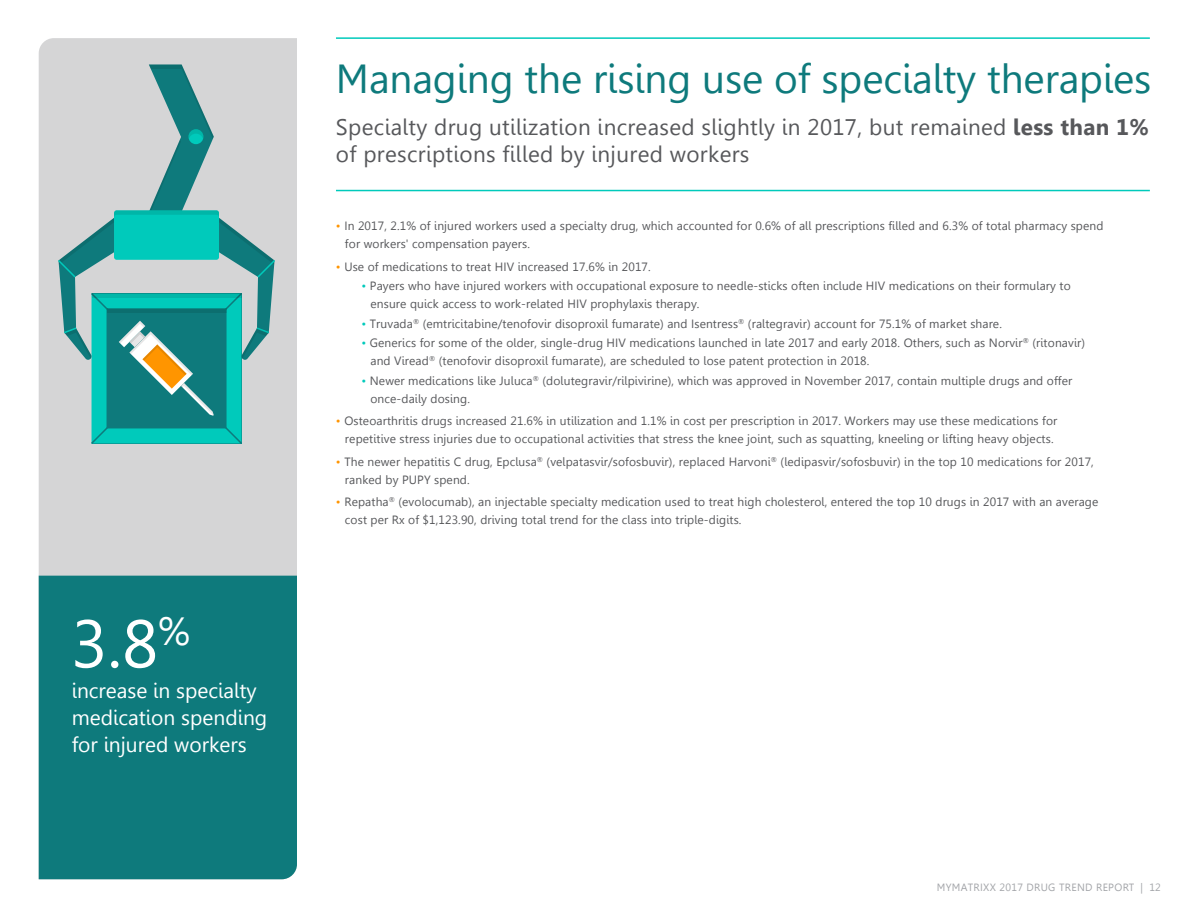
<style>
.page{position:relative;width:1188px;height:918px;background:#fff}
.page>*{position:absolute;margin:0;border:0;box-sizing:border-box;transform-origin:0 0}
.t1{font:67.35px "Gisha";color:#fff}
.t2{font:40.5px "Gisha";color:#0e7a7c}
.t3{font:22.5px/27px "Gisha";letter-spacing:.015em;color:#57585b}
.t4{font:21px/27px "Gisha";color:#fff}
.t5{font:12px/18px "Gisha";letter-spacing:.01em;color:#57585b}
.t6{font:10.5px "Gisha";letter-spacing:.03em;color:#a3a5a9}
.s1{font-weight:700}
.s2{color:#ff9500}
.s3{color:#00cabb}
</style>
<div class="page">
<div style="left:39px;top:38px;width:258px;height:538px;background:#d5d5d6"></div>
<div style="left:39px;top:576px;width:258px;height:303px;background:#0e7a7c"></div>
<hr style="left:336px;top:190px;width:814px;height:1px;background:#00cabb">
<hr style="left:336px;top:37px;width:814px;height:2px;background:#00cabb">
<svg style="left:56px;top:64px;width:221px;height:382px;background:#7fbab7"></svg>
<h1 class="t1" style="left:71px;top:605px;width:121px">3.8<sup>%</sup></h1>
<h3 class="t4" style="left:72px;top:677px;width:197px">increase in specialty medication spending for injured workers</h3>
<h2 class="t2" style="left:336px;top:55px;width:817px">Managing the rising use of specialty therapies</h2>
<h3 class="t3" style="left:336px;top:113px;width:815px">Specialty drug utilization increased slightly in 2017, but remained <span class="s1">less than 1% </span>of prescriptions filled by injured workers</h3>
<p class="t5" style="left:345px;top:217px;width:760px;text-indent:-9px"><span class="s2">•</span> In 2017, 2.1% of injured workers used a specialty drug, which accounted for 0.6% of all prescriptions filled and 6.3% of total pharmacy spend for workers' compensation payers.</p>
<p class="t5" style="left:336px;top:258px;width:316px"><span class="s2">•</span> Use of medications to treat HIV increased 17.6% in 2017.</p>
<p class="t5" style="left:370px;top:277px;width:702px;text-indent:-9px"><span class="s3">•</span> Payers who have injured workers with occupational exposure to needle-sticks often include HIV medications on their formulary to ensure quick access to work-related HIV prophylaxis therapy.</p>
<p class="t5" style="left:361px;top:315px;width:642px"><span class="s3">•</span> Truvada<sup>®</sup> (emtricitabine/tenofovir disoproxil fumarate) and Isentress<sup>®</sup> (raltegravir) account for 75.1% of market share.</p>
<p class="t5" style="left:370px;top:334px;width:716px;text-indent:-9px"><span class="s3">•</span> Generics for some of the older, single-drug HIV medications launched in late 2017 and early 2018. Others, such as Norvir<sup>®</sup> (ritonavir) and Viread<sup>®</sup> (tenofovir disoproxil fumarate), are scheduled to lose patent protection in 2018.</p>
<p class="t5" style="left:370px;top:372px;width:703px;text-indent:-9px"><span class="s3">•</span> Newer medications like Juluca<sup>®</sup> (dolutegravir/rilpivirine), which was approved in November 2017, contain multiple drugs and offer once-daily dosing.</p>
<p class="t5" style="left:336px;top:412px;width:723px;text-align:center"><span class="s2">•</span> Osteoarthritis drugs increased 21.6% in utilization and 1.1% in cost per prescription in 2017. Workers may use these medications for repetitive stress injuries due to occupational activities that stress the knee joint, such as squatting, kneeling or lifting heavy objects.</p>
<p class="t5" style="left:345px;top:453px;width:750px;text-indent:-9px"><span class="s2">•</span> The newer hepatitis C drug, Epclusa<sup>®</sup> (velpatasvir/sofosbuvir), replaced Harvoni<sup>®</sup> (ledipasvir/sofosbuvir) in the top 10 medications for 2017, ranked by PUPY spend.</p>
<p class="t5" style="left:345px;top:493px;width:755px;text-indent:-9px"><span class="s2">•</span> Repatha<sup>®</sup> (evolocumab), an injectable specialty medication used to treat high cholesterol, entered the top 10 drugs in 2017 with an average cost per Rx of $1,123.90, driving total trend for the class into triple-digits.</p>
<p class="t6" style="left:937px;top:881px;width:225px">MYMATRIXX 2017 DRUG TREND REPORT | 12</p>
</div>
